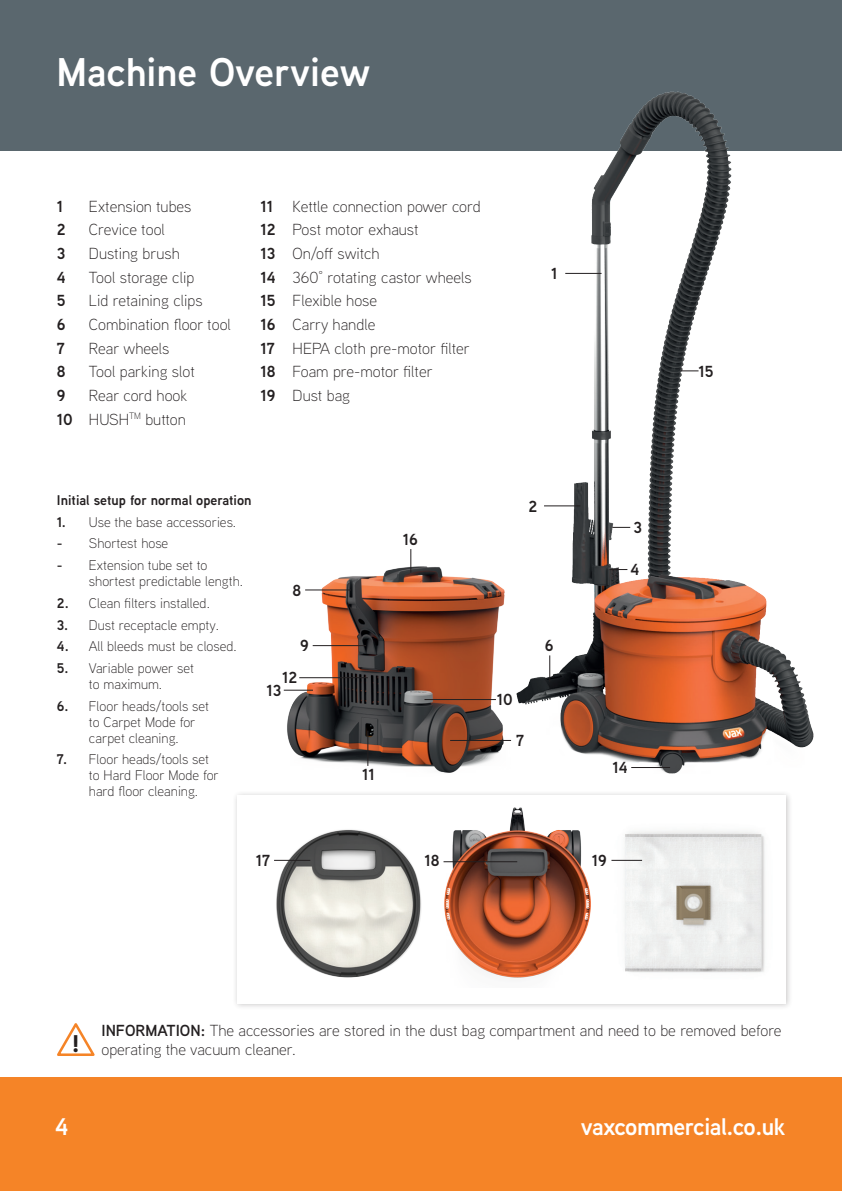
<style>
.page{position:relative;width:842px;height:1191px;background:#fff}
.page>*{position:absolute;margin:0;border:0;box-sizing:border-box;transform-origin:0 0}
.t1{font:600 40px "Vax Aaux Next";color:#fff}
.t2{font:900 24.2px "Vax Aaux Next";color:#231f20}
.t3{font:600 24px "Vax Aaux Next";letter-spacing:-.02em;color:#fff}
.t4{font:300 16px/23.6px "Vax Aaux Next";color:#231f20}
.t5{font:600 16px "Vax Aaux Next";color:#231f20}
.t6{font:300 14px/16px "Vax Aaux Next";color:#231f20}
.t7{font:600 14px "Vax Aaux Next";color:#231f20}
.s1{font-weight:600}
</style>
<div class="page">
<img style="left:283px;top:560px;width:229px;height:213px">
<div style="left:232px;top:790px;width:561px;height:220px;background:#231f20;opacity:.25"></div>
<div style="left:237px;top:795px;width:549px;height:208px;background:#fff"></div>
<div style="left:0;top:1077px;width:842px;height:114px;background:#f58427"></div>
<div style="left:0;top:0;width:842px;height:150px;background:#5a676e"></div>
<svg style="left:57px;top:1023px;width:38px;height:33px"></svg>
<img style="left:276px;top:828px;width:146px;height:149px;border-radius:72px">
<img style="left:443px;top:807px;width:148px;height:171px">
<img style="left:613px;top:830px;width:152px;height:143px">
<hr style="left:274px;top:860px;width:36px;height:1px;background:#231f20">
<hr style="left:313px;top:645px;width:53px;height:1px;background:#231f20">
<svg style="left:284px;top:689px;width:29px;height:1px"></svg>
<hr style="left:299px;top:677px;width:69px;height:1px;background:#231f20">
<hr style="left:367px;top:730px;width:1px;height:36px;background:#231f20">
<hr style="left:450px;top:740px;width:61px;height:1px;background:#231f20">
<hr style="left:424px;top:699px;width:72px;height:1px;background:#231f20">
<svg style="left:410px;top:549px;width:1px;height:23px"></svg>
<img style="left:513px;top:91px;width:329px;height:704px">
<hr style="left:631px;top:767px;width:39px;height:1px;background:#231f20">
<svg style="left:549px;top:655px;width:1px;height:27px"></svg>
<hr style="left:443px;top:861px;width:74px;height:1px;background:#231f20">
<hr style="left:611px;top:860px;width:31px;height:1px;background:#231f20">
<hr style="left:305px;top:589px;width:46px;height:1px;background:#231f20">
<hr style="left:565px;top:273px;width:36px;height:1px;background:#231f20">
<hr style="left:544px;top:505px;width:36px;height:1px;background:#231f20">
<svg style="left:681px;top:370px;width:17px;height:1px"></svg>
<svg style="left:612px;top:527px;width:18px;height:1px"></svg>
<svg style="left:609px;top:569px;width:18px;height:1px"></svg>
<h1 class="t1" style="left:57px;top:44px;width:315px">Machine Overview</h1>
<p class="t5" style="left:57px;top:195px;width:8px">1</p>
<p class="t4" style="left:89px;top:193px;width:104px">Extension tubes</p>
<p class="t5" style="left:57px;top:218px;width:10px">2</p>
<p class="t4" style="left:89px;top:217px;width:77px">Crevice tool</p>
<p class="t5" style="left:57px;top:242px;width:10px">3</p>
<p class="t4" style="left:89px;top:241px;width:92px">Dusting brush</p>
<p class="t5" style="left:57px;top:266px;width:10px">4</p>
<p class="t4" style="left:89px;top:264px;width:107px">Tool storage clip</p>
<p class="t5" style="left:57px;top:289px;width:10px">5</p>
<p class="t4" style="left:89px;top:288px;width:115px">Lid retaining clips</p>
<p class="t5" style="left:57px;top:313px;width:10px">6</p>
<p class="t4" style="left:89px;top:312px;width:143px">Combination floor tool</p>
<p class="t5" style="left:57px;top:337px;width:10px">7</p>
<p class="t4" style="left:89px;top:335px;width:82px">Rear wheels</p>
<p class="t5" style="left:57px;top:360px;width:10px">8</p>
<p class="t4" style="left:89px;top:359px;width:107px">Tool parking slot</p>
<p class="t5" style="left:57px;top:384px;width:10px">9</p>
<p class="t4" style="left:57px;top:383px;width:132px;text-align:right">Rear cord hook<br><span class="s1">10</span> HUSH<sup>TM</sup> button</p>
<p class="t4" style="left:261px;top:193px;width:222px"><span class="s1">11</span> Kettle connection power cord<br><span class="s1">12</span> Post motor exhaust<br><span class="s1">13</span> On/off switch<br><span class="s1">14</span> 360° rotating castor wheels<br><span class="s1">15</span> Flexible hose<br><span class="s1">16</span> Carry handle<br><span class="s1">17</span> HEPA cloth pre-motor filter<br><span class="s1">18</span> Foam pre-motor filter<br><span class="s1">19</span> Dust bag</p>
<p class="t5" style="left:551px;top:262px;width:8px">1</p>
<p class="t7" style="left:57px;top:490px;width:196px">Initial setup for normal operation</p>
<p class="t6" style="left:57px;top:513px;width:181px"><span class="s1">1.</span> Use the base accessories.</p>
<p class="t6" style="left:57px;top:535px;width:113px"><span class="s1">-</span> Shortest hose</p>
<p class="t6" style="left:89px;top:557px;width:156px;text-indent:-32px"><span class="s1">-</span> Extension tube set to shortest predictable length.</p>
<p class="t6" style="left:57px;top:594px;width:154px"><span class="s1">2.</span> Clean filters installed.</p>
<p class="t6" style="left:57px;top:616px;width:164px"><span class="s1">3.</span> Dust receptacle empty.</p>
<p class="t6" style="left:57px;top:638px;width:181px"><span class="s1">4.</span> All bleeds must be closed.</p>
<p class="t6" style="left:57px;top:659px;width:139px;text-align:center"><span class="s1">5.</span> Variable power set to maximum.</p>
<p class="t6" style="left:89px;top:697px;width:122px;text-indent:-32px"><span class="s1">6.</span> Floor heads/tools set to Carpet Mode for carpet cleaning.</p>
<p class="t6" style="left:89px;top:751px;width:131px;text-indent:-32px"><span class="s1">7.</span> Floor heads/tools set to Hard Floor Mode for hard floor cleaning.</p>
<p class="t5" style="left:292px;top:579px;width:10px">8</p>
<p class="t5" style="left:300px;top:634px;width:10px">9</p>
<p class="t5" style="left:282px;top:666px;width:17px">12</p>
<p class="t5" style="left:267px;top:679px;width:16px">13</p>
<p class="t5" style="left:403px;top:528px;width:17px">16</p>
<p class="t5" style="left:362px;top:762px;width:14px">11</p>
<p class="t5" style="left:528px;top:495px;width:10px">2</p>
<p class="t5" style="left:497px;top:688px;width:17px">10</p>
<p class="t5" style="left:516px;top:729px;width:10px">7</p>
<p class="t5" style="left:545px;top:634px;width:10px">6</p>
<p class="t5" style="left:633px;top:516px;width:10px">3</p>
<p class="t5" style="left:631px;top:558px;width:10px">4</p>
<p class="t5" style="left:613px;top:756px;width:17px">14</p>
<p class="t5" style="left:256px;top:849px;width:16px">17</p>
<p class="t5" style="left:424px;top:849px;width:17px">18</p>
<p class="t5" style="left:592px;top:849px;width:17px">19</p>
<p class="t5" style="left:699px;top:360px;width:17px">15</p>
<p class="t4" style="left:101px;top:1019px;width:682px;line-height:19.2px"><span class="s1">INFORMATION:</span> The accessories are stored in the dust bag compartment and need to be removed before operating the vacuum cleaner.</p>
<h2 class="t2" style="left:72px;top:1026px;width:9px">!</h2>
<h2 class="t2" style="left:121px;top:1026px;width:9px">!</h2>
<h3 class="t3" style="left:55px;top:1110px;width:15px">4</h3>
<h3 class="t3" style="left:581px;top:1110px;width:206px">vaxcommercial.co.uk</h3>
</div>
